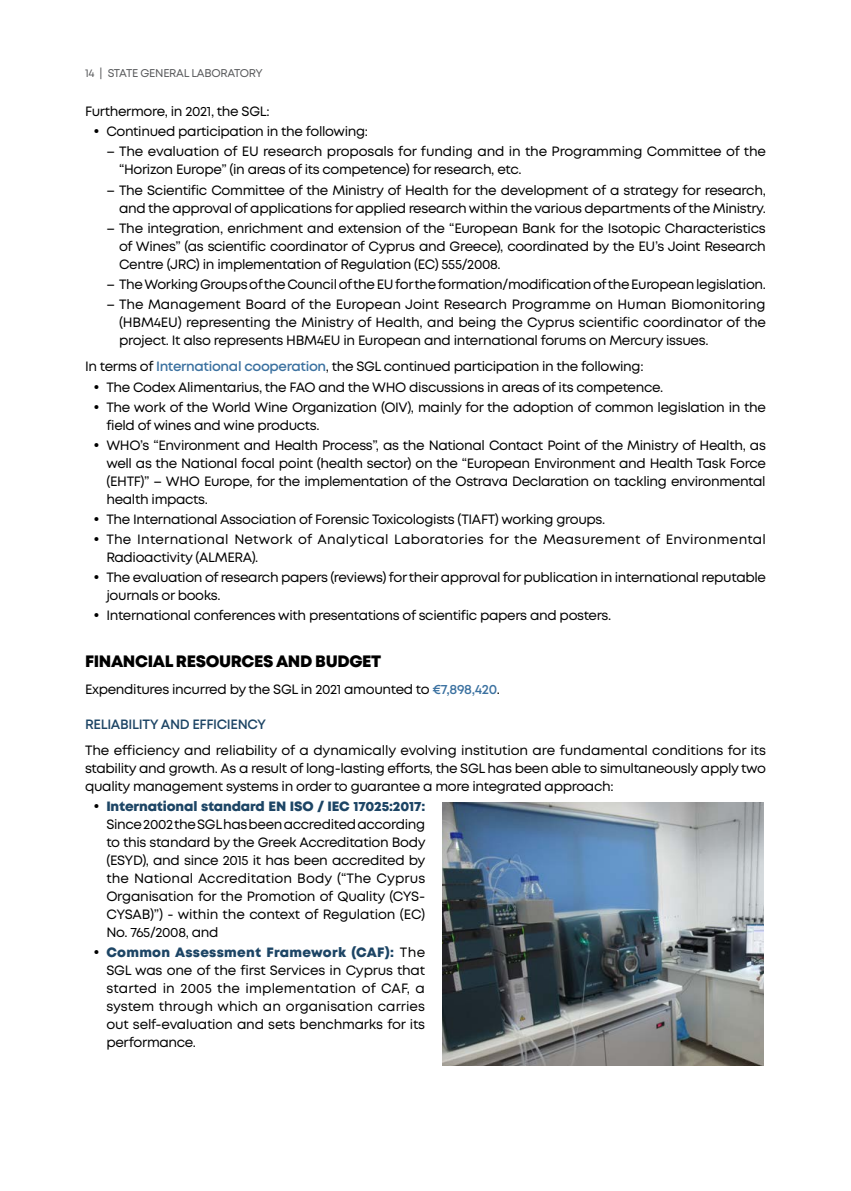
<style>
.page{position:relative;width:851px;height:1191px;background:#fff}
.page>*{position:absolute;margin:0;border:0;box-sizing:border-box;transform-origin:0 0}
.t1{font:800 16.5px "Mont";letter-spacing:-.02em;color:#000}
.t2{font:13.5px/18px "Mont";letter-spacing:-.025em;color:#000}
.t3{font:13.5px/20.1px "Mont";color:#000}
.t4{font:800 13.5px "Mont";letter-spacing:-.01em;color:#1d4565}
.t5{font:600 13.5px "Mont";letter-spacing:-.025em;color:#1d4565}
.t6{font:11.25px "Mont";letter-spacing:-.025em;color:#58595b}
.s1{font-weight:600;color:#3b71a0}
.s2{font-weight:800;color:#1d4565}
</style>
<div class="page">
<img style="left:442px;top:802px;width:321px;height:264px">
<p class="t6" style="left:85px;top:66px;width:179px">14 | STATE GENERAL LABORATORY</p>
<p class="t2" style="left:106px;top:101px;width:263px;line-height:20.1px;text-indent:-21px">Furthermore, in 2021, the SGL:<br>Continued participation in the following:</p>
<p class="t2" style="left:119px;top:143px;width:648px;text-indent:-13px">– The evaluation of EU research proposals for funding and in the Programming Committee of the “Horizon Europe” (in areas of its competence) for research, etc.</p>
<p class="t2" style="left:106px;top:181px;width:661px;text-align:right">– The Scientific Committee of the Ministry of Health for the development of a strategy for research, and the approval of applications for applied research within the various departments of the Ministry.</p>
<p class="t2" style="left:119px;top:219px;width:648px;text-align:justify;text-indent:-13px">– The integration, enrichment and extension of the “European Bank for the Isotopic Characteristics of Wines” (as scientific coordinator of Cyprus and Greece), coordinated by the EU’s Joint Research Centre (JRC) in implementation of Regulation (EC) 555/2008.</p>
<p class="t2" style="left:106px;top:275px;width:661px">– The Working Groups of the Council of the EU for the formation/modification of the European legislation.</p>
<p class="t2" style="left:119px;top:295px;width:648px;text-align:justify;text-indent:-13px">– The Management Board of the European Joint Research Programme on Human Biomonitoring (HBM4EU) representing the Ministry of Health, and being the Cyprus scientific coordinator of the project. It also represents HBM4EU in European and international forums on Mercury issues.</p>
<p class="t2" style="left:106px;top:357px;width:661px;line-height:20.1px;text-indent:-21px">In terms of <span class="s1">International cooperation</span>, the SGL continued participation in the following:<br>The Codex Alimentarius, the FAO and the WHO discussions in areas of its competence.<br>The work of the World Wine Organization (OIV), mainly for the adoption of common legislation in the</p>
<p class="t2" style="left:106px;top:415px;width:661px;line-height:20.1px">field of wines and wine products.<br>WHO’s “Environment and Health Process”, as the National Contact Point of the Ministry of Health, as</p>
<p class="t2" style="left:106px;top:454px;width:661px;text-align:justify">well as the National focal point (health sector) on the “European Environment and Health Task Force (EHTF)” – WHO Europe, for the implementation of the Ostrava Declaration on tackling environmental health impacts.</p>
<p class="t3" style="left:106px;top:509px;width:661px">The International Association of Forensic Toxicologists (TIAFT) working groups.<br>The International Network of Analytical Laboratories for the Measurement of Environmental</p>
<p class="t2" style="left:106px;top:547px;width:661px;line-height:20.1px">Radioactivity (ALMERA).<br>The evaluation of research papers (reviews) for their approval for publication in international reputable</p>
<p class="t2" style="left:106px;top:585px;width:506px;line-height:20.1px">journals or books.<br>International conferences with presentations of scientific papers and posters.</p>
<p class="t1" style="left:85px;top:650px;width:298px">FINANCIAL RESOURCES AND BUDGET</p>
<p class="t2" style="left:85px;top:680px;width:416px">Expenditures incurred by the SGL in 2021 amounted to <span class="s1">€7,898,420</span>.</p>
<p class="t5" style="left:85px;top:715px;width:183px">RELIABILITY AND EFFICIENCY</p>
<p class="t2" style="left:85px;top:741px;width:682px;text-align:justify">The efficiency and reliability of a dynamically evolving institution are fundamental conditions for its stability and growth. As a result of long-lasting efforts, the SGL has been able to simultaneously apply two quality management systems in order to guarantee a more integrated approach:</p>
<p class="t4" style="left:106px;top:797px;width:320px">International standard EN ISO / IEC 17025:2017:</p>
<p class="t2" style="left:106px;top:815px;width:321px;text-align:justify">Since 2002 the SGL has been accredited according to this standard by the Greek Accreditation Body (ESYD), and since 2015 it has been accredited by the National Accreditation Body (“The Cyprus Organisation for the Promotion of Quality (CYS-CYSAB)”) - within the context of Regulation (EC)<br>No. 765/2008, and</p>
<p class="t2" style="left:106px;top:943px;width:320px;text-align:justify"><span class="s2">Common Assessment Framework (CAF):</span> The SGL was one of the first Services in Cyprus that started in 2005 the implementation of CAF, a system through which an organisation carries out self-evaluation and sets benchmarks for its performance.</p>
</div>
